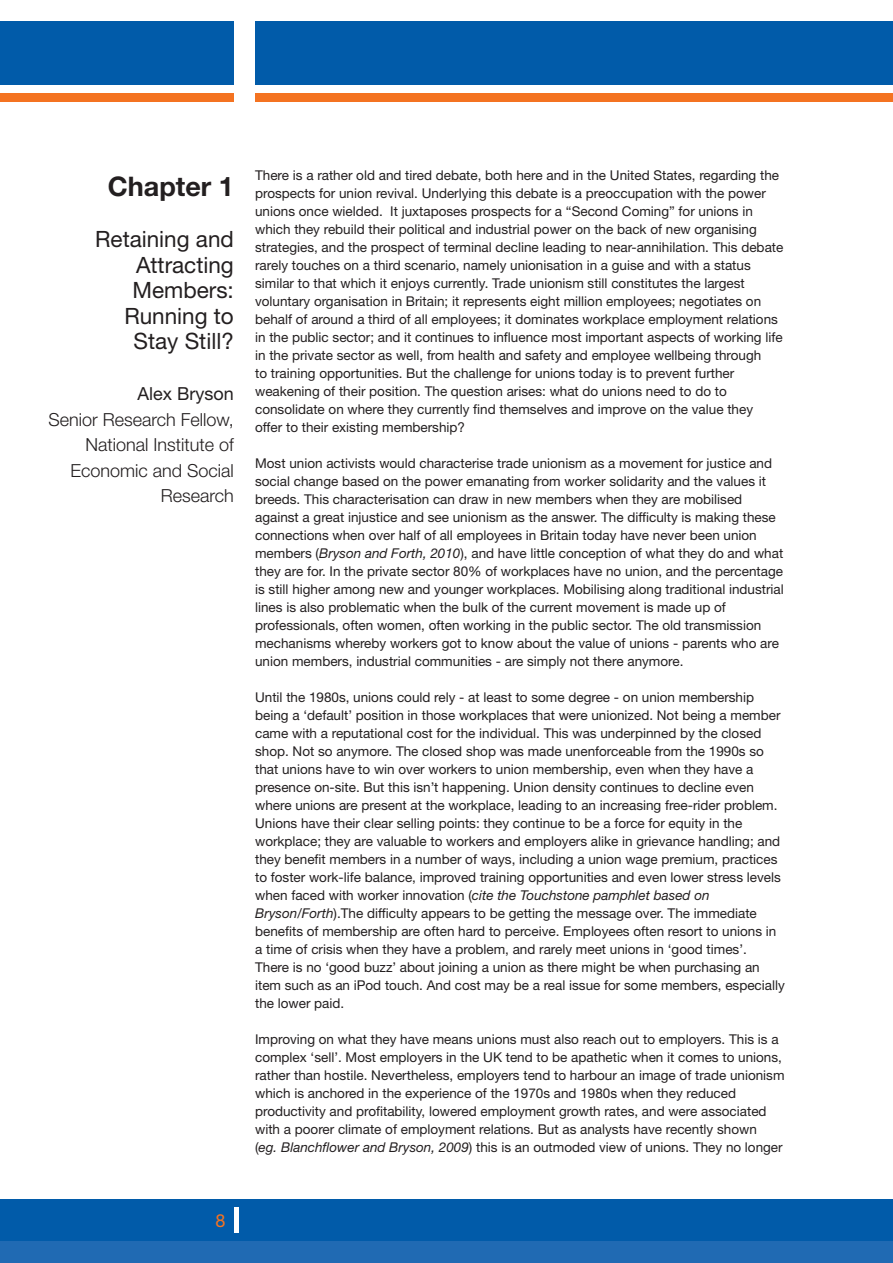
<style>
.page{position:relative;width:893px;height:1263px;background:#fff}
.page>*{position:absolute;margin:0;border:0;box-sizing:border-box;transform-origin:0 0}
.t1{font:700 27px "Helvetica Neue";color:#231f20}
.t2{font:22.5px/25.5px "Helvetica Neue";color:#231f20;text-align:right}
.t3{font:300 18px/25.5px "Helvetica Neue";color:#231f20;text-align:right}
.t4{font:18px "Helvetica Neue";color:#231f20}
.t5{font:18px "Helvetica Neue";color:#f47321}
.t6{font:13.5px/18px "Helvetica Neue";color:#231f20}
.s1{font-style:italic}
</style>
<div class="page">
<div style="left:0;top:1199px;width:893px;height:64px;background:#015ba9"></div>
<div style="left:0;top:1242px;width:893px;height:21px;background:#206ab3"></div>
<div style="left:255px;top:94px;width:638px;height:8px;background:#f47321"></div>
<div style="left:255px;top:21px;width:638px;height:64px;background:#015ba9"></div>
<div style="left:0;top:21px;width:234px;height:64px;background:#015ba9"></div>
<div style="left:0;top:94px;width:234px;height:8px;background:#f47321"></div>
<hr style="left:234px;top:1208px;width:4px;height:25px;background:#fff">
<h1 class="t1" style="left:108px;top:170px;width:128px">Chapter 1</h1>
<h2 class="t2" style="left:95px;top:229px;width:140px">Retaining and<br>Attracting<br>Members:<br>Running to<br>Stay Still?</h2>
<h3 class="t4" style="left:138px;top:388px;width:98px">Alex Bryson</h3>
<h3 class="t3" style="left:48px;top:406px;width:187px">Senior Research Fellow,<br>National Institute of<br>Economic and Social<br>Research</h3>
<p class="t6" style="left:255px;top:167px;width:530px">There is a rather old and tired debate, both here and in the United States, regarding the prospects for union revival. Underlying this debate is a preoccupation with the power unions once wielded. It juxtaposes prospects for a “Second Coming” for unions in which they rebuild their political and industrial power on the back of new organising strategies, and the prospect of terminal decline leading to near-annihilation. This debate rarely touches on a third scenario, namely unionisation in a guise and with a status similar to that which it enjoys currently. Trade unionism still constitutes the largest voluntary organisation in Britain; it represents eight million employees; negotiates on behalf of around a third of all employees; it dominates workplace employment relations in the public sector; and it continues to influence most important aspects of working life in the private sector as well, from health and safety and employee wellbeing through<br>to training opportunities. But the challenge for unions today is to prevent further weakening of their position. The question arises: what do unions need to do to consolidate on where they currently find themselves and improve on the value they offer to their existing membership?</p>
<p class="t6" style="left:255px;top:455px;width:530px">Most union activists would characterise trade unionism as a movement for justice and social change based on the power emanating from worker solidarity and the values it breeds. This characterisation can draw in new members when they are mobilised against a great injustice and see unionism as the answer. The difficulty is making these connections when over half of all employees in Britain today have never been union members (<span class="s1">Bryson and Forth, 2010</span>), and have little conception of what they do and what they are for. In the private sector 80% of workplaces have no union, and the percentage is still higher among new and younger workplaces. Mobilising along traditional industrial lines is also problematic when the bulk of the current movement is made up of professionals, often women, often working in the public sector. The old transmission mechanisms whereby workers got to know about the value of unions - parents who are union members, industrial communities - are simply not there anymore.</p>
<p class="t6" style="left:255px;top:689px;width:531px">Until the 1980s, unions could rely - at least to some degree - on union membership being a ‘default’ position in those workplaces that were unionized. Not being a member came with a reputational cost for the individual. This was underpinned by the closed shop. Not so anymore. The closed shop was made unenforceable from the 1990s so that unions have to win over workers to union membership, even when they have a presence on-site. But this isn’t happening. Union density continues to decline even where unions are present at the workplace, leading to an increasing free-rider problem.<br>Unions have their clear selling points: they continue to be a force for equity in the workplace; they are valuable to workers and employers alike in grievance handling; and they benefit members in a number of ways, including a union wage premium, practices to foster work-life balance, improved training opportunities and even lower stress levels when faced with worker innovation (<span class="s1">cite the Touchstone pamphlet based on Bryson/Forth</span>).The difficulty appears to be getting the message over. The immediate benefits of membership are often hard to perceive. Employees often resort to unions in a time of crisis when they have a problem, and rarely meet unions in ‘good times’.<br>There is no ‘good buzz’ about joining a union as there might be when purchasing an item such as an iPod touch. And cost may be a real issue for some members, especially the lower paid.</p>
<p class="t6" style="left:255px;top:1031px;width:531px">Improving on what they have means unions must also reach out to employers. This is a complex ‘sell’. Most employers in the UK tend to be apathetic when it comes to unions, rather than hostile. Nevertheless, employers tend to harbour an image of trade unionism which is anchored in the experience of the 1970s and 1980s when they reduced productivity and profitability, lowered employment growth rates, and were associated with a poorer climate of employment relations. But as analysts have recently shown<br>(<span class="s1">eg. Blanchflower and Bryson, 2009</span>) this is an outmoded view of unions. They no longer</p>
<h3 class="t5" style="left:215px;top:1214px;width:12px">8</h3>
</div>
